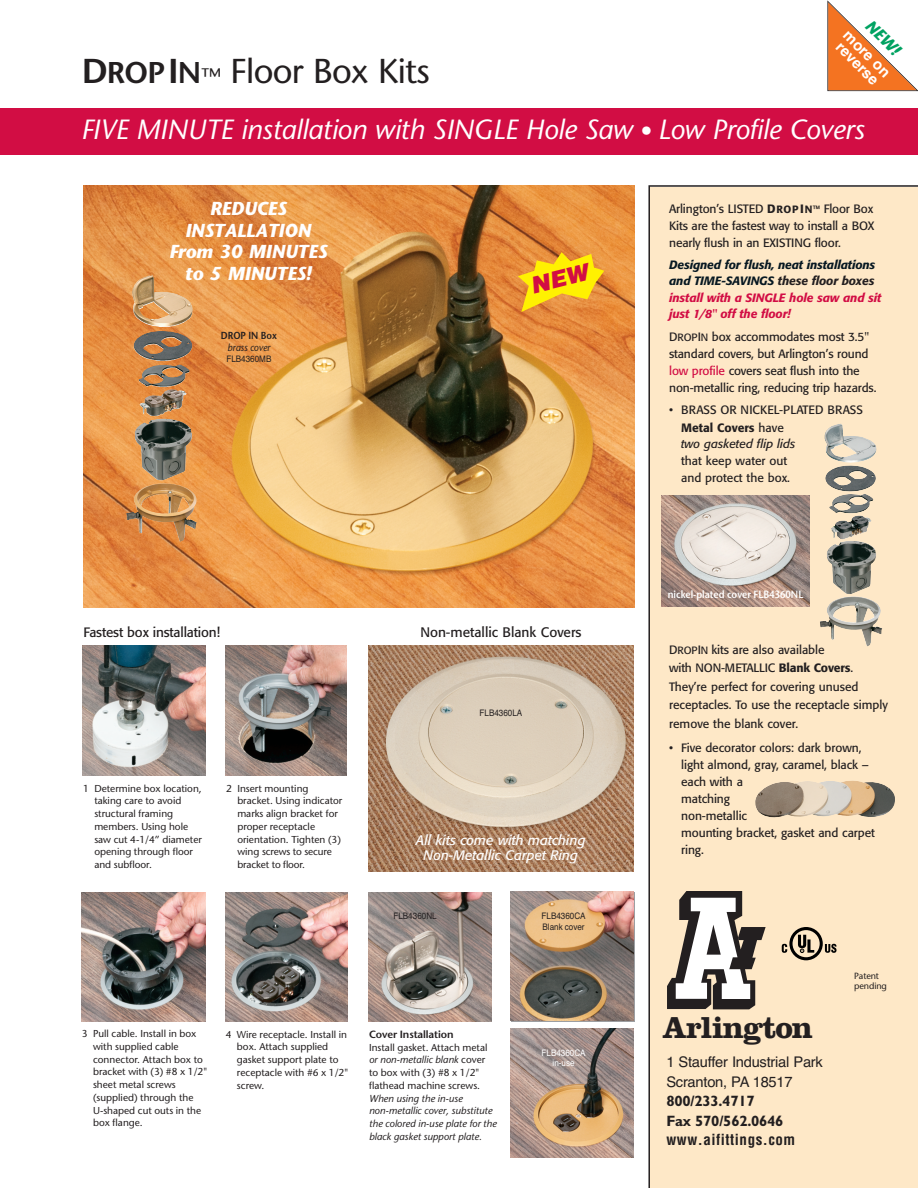
<style>
.page{position:relative;width:918px;height:1188px;background:#fff}
.page>*{position:absolute;margin:0;border:0;box-sizing:border-box;transform-origin:0 0}
.t1{font:34.5px "Stone Sans";letter-spacing:-.025em;color:#231f20}
.t2{font:700 31.5px "Clarendon";letter-spacing:-.035em;color:#231f20}
.t3{font:italic 27.75px "Stone Sans";letter-spacing:-.01em;color:#fff}
.t4{font:italic 700 18.75px/21.5px "Stone Sans";letter-spacing:-.015em;color:#fff;text-align:center}
.t5{font:italic 700 16.5px "Stone Sans";color:#00a261}
.t6{font:700 15px/19.5px "Gill Sans Std";letter-spacing:-.015em;color:#231f20}
.t7{font:700 condensed 15px "Helvetica";letter-spacing:.035em;color:#231f20}
.t8{font:700 15px/13.5px "Helvetica";color:#fff}
.t9{font:14.7px/19.5px "Helvetica";letter-spacing:-.015em;color:#231f20}
.t10{font:italic 13.65px/15.1px "Formata";color:#fff;text-align:center}
.t11{font:13.65px "Formata";color:#231f20}
.t12{font:13.5px "Formata";letter-spacing:-.01em;color:#231f20}
.t13{font:12px/17.1px "Formata";letter-spacing:-.005em;color:#231f20}
.t14{font:italic 500 12px/16.5px "Formata";letter-spacing:-.01em;color:#d20d44}
.t15{font:600 10.5px "Stone Sans";color:#fff;scale:.9 1}
.t16{font:600 10.5px "Stone Sans";letter-spacing:-.01em;color:#231f20}
.t17{font:italic 10.2px "Stone Sans";color:#231f20;scale:.9 1}
.t18{font:600 10.2px "Stone Sans";color:#231f20;scale:.9 1}
.t19{font:10.05px/12.8px "Stone Sans";color:#231f20}
.t20{font:italic 10.05px/12.8px "Stone Sans";color:#231f20}
.t21{font:9px/10.5px "Helvetica";color:#231f20;scale:.9 1}
.t22{font:9px/10.5px "Helvetica";color:#fff;text-align:center;scale:.9 1}
.t23{font:9px/10.5px "Stone Sans";letter-spacing:-.01em;color:#231f20}
.s1{font-weight:600}
.s2{font-weight:600;font-size:30px}
.s3{font-size:21px}
.s4{font-size:24px}
.s5{font-style:italic}
.s6{font-weight:500}
.s7{font-weight:500;font-size:10.5px}
.s8{color:#071822}
.s9{color:#231f20}
.s10{font-size:10.5px}
.s11{color:#d20d44}
.s12{font-family:"Formata Regular Expert"}
</style>
<div class="page">
<div style="left:648px;top:185px;width:270px;height:1003px;background:#fee8c7"></div>
<img style="left:662px;top:496px;width:147px;height:110px">
<img style="left:368px;top:645px;width:266px;height:227px">
<img style="left:84px;top:185px;width:550px;height:423px">
<div style="left:0;top:109px;width:918px;height:46px;background:#d20d44"></div>
<svg style="left:827px;top:0;width:91px;height:92px"></svg>
<svg style="left:667px;top:891px;width:98px;height:118px"></svg>
<img style="left:368px;top:892px;width:124px;height:129px">
<img style="left:82px;top:892px;width:123px;height:130px">
<img style="left:83px;top:645px;width:122px;height:131px">
<img style="left:226px;top:645px;width:121px;height:131px">
<img style="left:226px;top:892px;width:121px;height:130px">
<img style="left:132px;top:331px;width:65px;height:107px">
<img style="left:824px;top:423px;width:53px;height:116px">
<img style="left:510px;top:892px;width:124px;height:129px">
<img style="left:755px;top:780px;width:140px;height:38px">
<svg style="left:782px;top:927px;width:55px;height:33px;background:#b2a38c"></svg>
<img style="left:510px;top:1028px;width:124px;height:129px">
<svg style="left:518px;top:252px;width:86px;height:60px;background:#f1c01e"></svg>
<h3 class="t5" style="left:873px;top:18px;width:43px;rotate:45deg">NEW!</h3>
<p class="t8" style="left:851px;top:28px;width:61px;rotate:45deg">more on reverse</p>
<h1 class="t1" style="left:82px;top:58px;width:350px"><span class="s1">D</span><span class="s2">ROP</span><span class="s1">I</span><span class="s2">N</span><span class="s3">™</span> Floor Box Kits</h1>
<h3 class="t3" style="left:81px;top:118px;width:785px">FIVE MINUTE installation with SINGLE Hole Saw <span class="s4">•</span> Low Profile Covers</h3>
<h3 class="t4" style="left:169px;top:200px;width:159px">REDUCES<br>INSTALLATION<br>From 30 MINUTES to 5 MINUTES!</h3>
<p class="t18" style="left:221px;top:332px;width:64px">DROP IN Box</p>
<p class="t17" style="left:228px;top:344px;width:49px">brass cover</p>
<p class="t21" style="left:226px;top:354px;width:52px">FLB4360MB</p>
<p class="t12" style="left:83px;top:627px;width:138px">Fastest box installation!</p>
<p class="t19" style="left:94px;top:783px;width:109px;text-indent:-11px">1 Determine box location, taking care to avoid structural framing members. Using hole saw cut 4-1/4” diameter opening through floor and subfloor.</p>
<p class="t19" style="left:237px;top:783px;width:107px;text-indent:-11px">2 Insert mounting bracket. Using indicator marks align bracket for proper receptacle orientation. Tighten (3) wing screws to secure bracket to floor.</p>
<p class="t11" style="left:420px;top:627px;width:163px">Non-metallic Blank Covers</p>
<p class="t21" style="left:480px;top:708px;width:49px">FLB4360LA</p>
<p class="t10" style="left:416px;top:834px;width:171px">All kits come with matching<br>Non-Metallic Carpet Ring</p>
<p class="t21" style="left:393px;top:911px;width:50px">FLB4360NL</p>
<p class="t21" style="left:542px;top:911px;width:51px">FLB4360CA<br>Blank cover</p>
<p class="t19" style="left:93px;top:1028px;width:116px;text-indent:-11px">3 Pull cable. Install in box with supplied cable connector. Attach box to bracket with (3) #8 x 1/2" sheet metal screws (supplied) through the<br>U-shaped cut outs in the box flange.</p>
<p class="t19" style="left:237px;top:1029px;width:113px;text-indent:-11px">4 Wire receptacle. Install in box. Attach supplied gasket support plate to receptacle with #6 x 1/2" screw.</p>
<p class="t16" style="left:369px;top:1030px;width:86px">Cover Installation</p>
<p class="t19" style="left:369px;top:1042px;width:120px">Install gasket. Attach metal <span class="s5">or non-metallic blank</span> cover to box with (3) #8 x 1/2" flathead machine screws.</p>
<p class="t20" style="left:369px;top:1093px;width:129px">When using the in-use non-metallic cover, substitute the colored in-use plate for the black gasket support plate.</p>
<p class="t22" style="left:542px;top:1047px;width:51px">FLB4360CA in-use</p>
<p class="t13" style="left:669px;top:201px;width:207px;text-align:justify">Arlington’s LISTED <span class="s6">D</span><span class="s7">ROP</span> <span class="s6">I</span><span class="s7">N™</span> Floor Box Kits are the fastest way to install a BOX nearly flush in an EXISTING floor.</p>
<p class="t14" style="left:669px;top:257px;width:214px"><span class="s8">Designed for flush, neat installations and TIME-SAVINGS</span> <span class="s9">these floor boxes </span>install with a SINGLE hole saw and sit just 1/8" off the floor!</p>
<p class="t13" style="left:669px;top:329px;width:209px">D<span class="s10">ROP</span>I<span class="s10">N</span> box accommodates most 3.5" standard covers, but Arlington’s round <span class="s11">low profile</span> covers seat flush into the non-metallic ring, reducing trip hazards.</p>
<p class="t13" style="left:681px;top:403px;width:183px;text-indent:-12px">• BRASS OR NICKEL-PLATED BRASS<br><span class="s6">Metal Covers</span> have<br><span class="s5">two gasketed flip lids</span></p>
<p class="t13" style="left:681px;top:453px;width:110px">that keep water out and protect the box.</p>
<p class="t15" style="left:668px;top:590px;width:152px">nickel-plated cover FLB4360NL</p>
<p class="t13" style="left:669px;top:641px;width:220px;line-height:18.6px">D<span class="s10">ROP</span>I<span class="s10">N</span> kits are also available<br>with NON-METALLIC <span class="s6">Blank Covers</span><span class="s12">.<br></span>They’re perfect for covering unused receptacles. To use the receptacle simply remove the blank cover.</p>
<p class="t13" style="left:681px;top:740px;width:195px;text-indent:-12px">• Five decorator colors: dark brown, light almond, gray, caramel, black – each with a<br>matching<br>non-metallic<br>mounting bracket, gasket and carpet ring.</p>
<h2 class="t2" style="left:663px;top:1017px;width:152px">Arlington</h2>
<p class="t9" style="left:666px;top:1052px;width:158px">1 Stauffer Industrial Park<br>Scranton, PA 18517</p>
<p class="t6" style="left:666px;top:1093px;width:119px">800/233.4717<br>Fax 570/562.0646</p>
<p class="t7" style="left:666px;top:1134px;width:130px">www.aifittings.com</p>
<p class="t23" style="left:854px;top:971px;width:34px">Patent pending</p>
</div>
